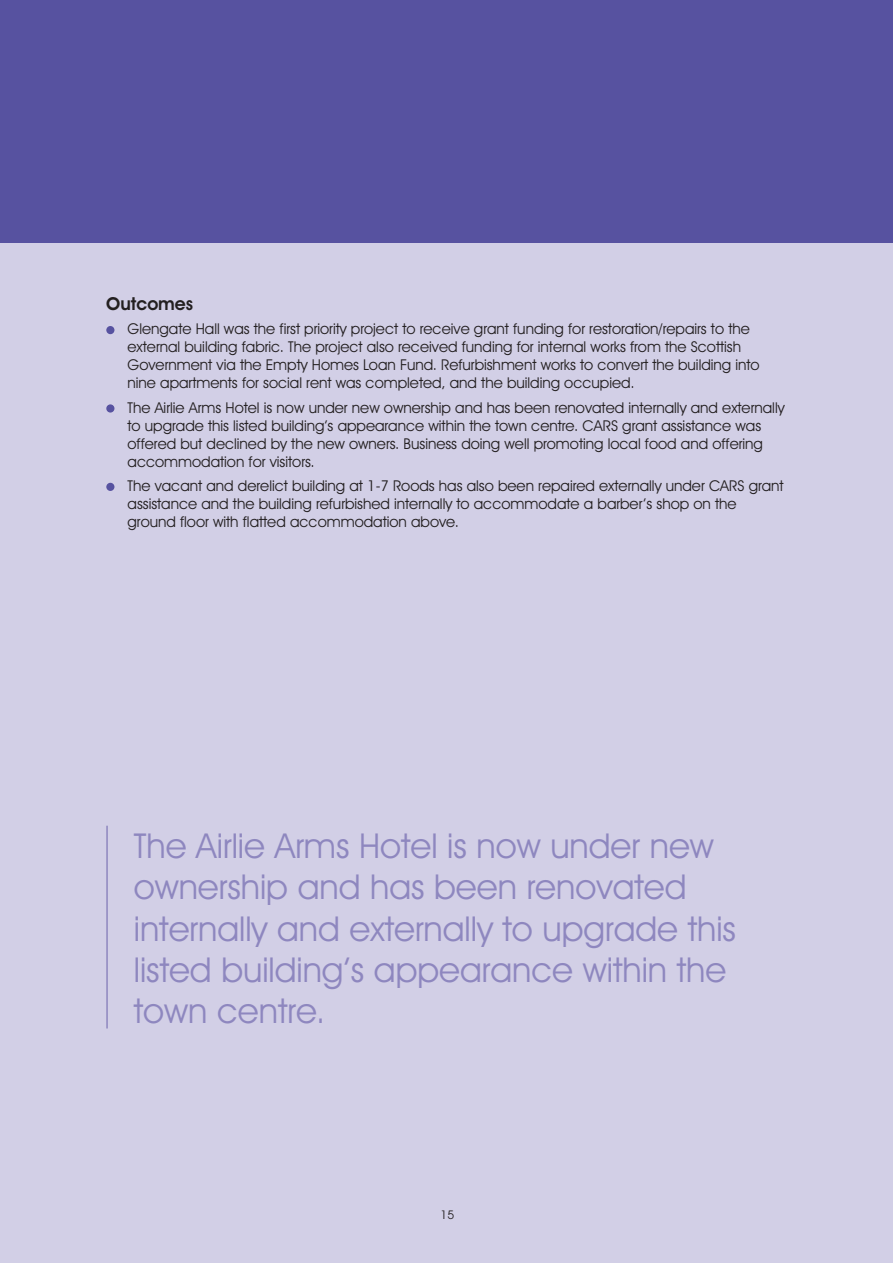
<style>
.page{position:relative;width:893px;height:1263px;background:#d2cfe6}
.page>*{position:absolute;margin:0;border:0;box-sizing:border-box;transform-origin:0 0}
.t1{font:34.5px/41.4px "Avant Garde IT Cby BT";color:#8e87bf}
.t2{font:600 18px "Avant Garde IT Cby BT";color:#231f20}
.t3{font:15px/18px "Avant Garde IT Cby BT";color:#231f20}
.t4{font:12px "Avant Garde IT Cby BT";color:#231f20}
</style>
<div class="page">
<div style="left:106px;top:404px;width:8px;height:9px;background:#5752a0;border-radius:50%"></div>
<div style="left:106px;top:483px;width:8px;height:8px;background:#5752a0;border-radius:50%"></div>
<div style="left:106px;top:326px;width:8px;height:8px;background:#5752a0;border-radius:50%"></div>
<div style="left:0;top:0;width:893px;height:242px;background:#5752a0"></div>
<hr style="left:106px;top:826px;width:2px;height:202px;background:#8e87bf">
<p class="t2" style="left:106px;top:298px;width:88px">Outcomes</p>
<p class="t3" style="left:128px;top:321px;width:634px">Glengate Hall was the first priority project to receive grant funding for restoration/repairs to the external building fabric. The project also received funding for internal works from the Scottish Government via the Empty Homes Loan Fund. Refurbishment works to convert the building into nine apartments for social rent was completed, and the building occupied.</p>
<p class="t3" style="left:128px;top:399px;width:658px">The Airlie Arms Hotel is now under new ownership and has been renovated internally and externally to upgrade this listed building’s appearance within the town centre. CARS grant assistance was offered but declined by the new owners. Business doing well promoting local food and offering accommodation for visitors.</p>
<p class="t3" style="left:128px;top:478px;width:658px">The vacant and derelict building at 1-7 Roods has also been repaired externally under CARS grant assistance and the building refurbished internally to accommodate a barber’s shop on the ground floor with flatted accommodation above.</p>
<h1 class="t1" style="left:134px;top:828px;width:604px">The Airlie Arms Hotel is now under new ownership and has been renovated internally and externally to upgrade this listed building’s appearance within the town centre.</h1>
<p class="t4" style="left:441px;top:1211px;width:15px">15</p>
</div>
